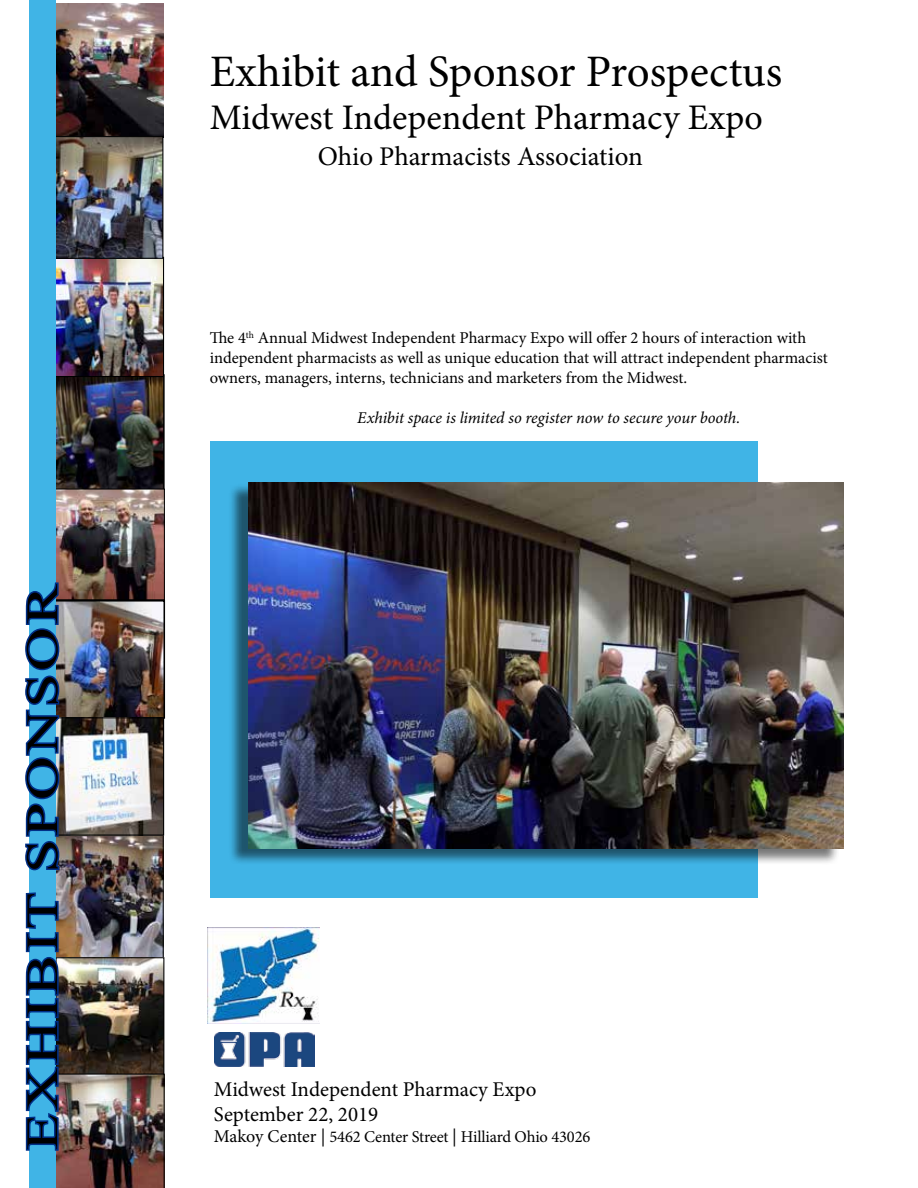
<style>
.page{position:relative;width:918px;height:1188px;background:#fff}
.page>*{position:absolute;margin:0;border:0;box-sizing:border-box;transform-origin:0 0}
.t1{font:45px "Minion Pro";letter-spacing:-.01em;color:#000}
.t2{font:45px "Times New Roman";letter-spacing:.05em;color:#000;scale:1.33 1}
.t3{font:36px "Minion Pro";letter-spacing:-.005em;color:#000}
.t4{font:27px "Minion Pro";color:#000}
.t5{font:21px/25.2px "Minion Pro";color:#000}
.t6{font:16.5px/19.8px "Minion Pro";letter-spacing:-.01em;color:#000}
.t7{font:italic 16.5px "Minion Pro";letter-spacing:-.01em;color:#000}
.s1{font-size:18px}
</style>
<div class="page">
<img style="left:56px;top:377px;width:107px;height:221px">
<div style="left:51px;top:374px;width:114px;height:117px;border:2px solid #000"></div>
<img style="left:56px;top:3px;width:107px;height:133px">
<div style="left:52px;top:489px;width:113px;height:111px;border:1px solid #000"></div>
<img style="left:56px;top:836px;width:106px;height:55px">
<img style="left:57px;top:260px;width:105px;height:115px">
<div style="left:55px;top:257px;width:109px;height:120px;border:1px solid #000"></div>
<img style="left:61px;top:603px;width:101px;height:113px">
<div style="left:33px;top:600px;width:132px;height:119px;border:2px solid #000"></div>
<img style="left:56px;top:138px;width:105px;height:119px">
<div style="left:42px;top:136px;width:121px;height:123px;border:1px solid #000"></div>
<img style="left:61px;top:719px;width:101px;height:115px">
<div style="left:54px;top:717px;width:110px;height:119px;border:1px solid #000"></div>
<div style="left:29px;top:0;width:27px;height:1188px;background:#40b4e6"></div>
<img style="left:25px;top:891px;width:140px;height:297px">
<svg style="left:25px;top:581px;width:36px;height:291px"></svg>
<div style="left:210px;top:441px;width:548px;height:457px;background:#40b4e6"></div>
<div style="left:228px;top:484px;width:612px;height:381px;background:#000;opacity:.53"></div>
<img style="left:248px;top:483px;width:596px;height:365px">
<img style="left:207px;top:927px;width:113px;height:97px">
<img style="left:214px;top:1032px;width:100px;height:34px">
<h1 class="t2" style="left:10px;top:1150px;width:427px;rotate:-90deg">EXHIBIT SPONSOR</h1>
<h1 class="t1" style="left:210px;top:42px;width:574px">Exhibit and Sponsor Prospectus</h1>
<h2 class="t3" style="left:210px;top:94px;width:555px">Midwest Independent Pharmacy Expo</h2>
<h3 class="t4" style="left:318px;top:139px;width:327px">Ohio Pharmacists Association</h3>
<p class="t6" style="left:210px;top:328px;width:620px">The 4<sup>th</sup> Annual Midwest Independent Pharmacy Expo will offer 2 hours of interaction with independent pharmacists as well as unique education that will attract independent pharmacist owners, managers, interns, technicians and marketers from the Midwest.</p>
<p class="t7" style="left:357px;top:406px;width:385px">Exhibit space is limited so register now to secure your booth.</p>
<p class="t5" style="left:214px;top:1076px;width:324px">Midwest Independent Pharmacy Expo<br>September 22, 2019</p>
<p class="t6" style="left:214px;top:1127px;width:378px"><span class="s1">Makoy Center |</span> 5462 Center Street <span class="s1">|</span> Hilliard Ohio 43026</p>
</div>
